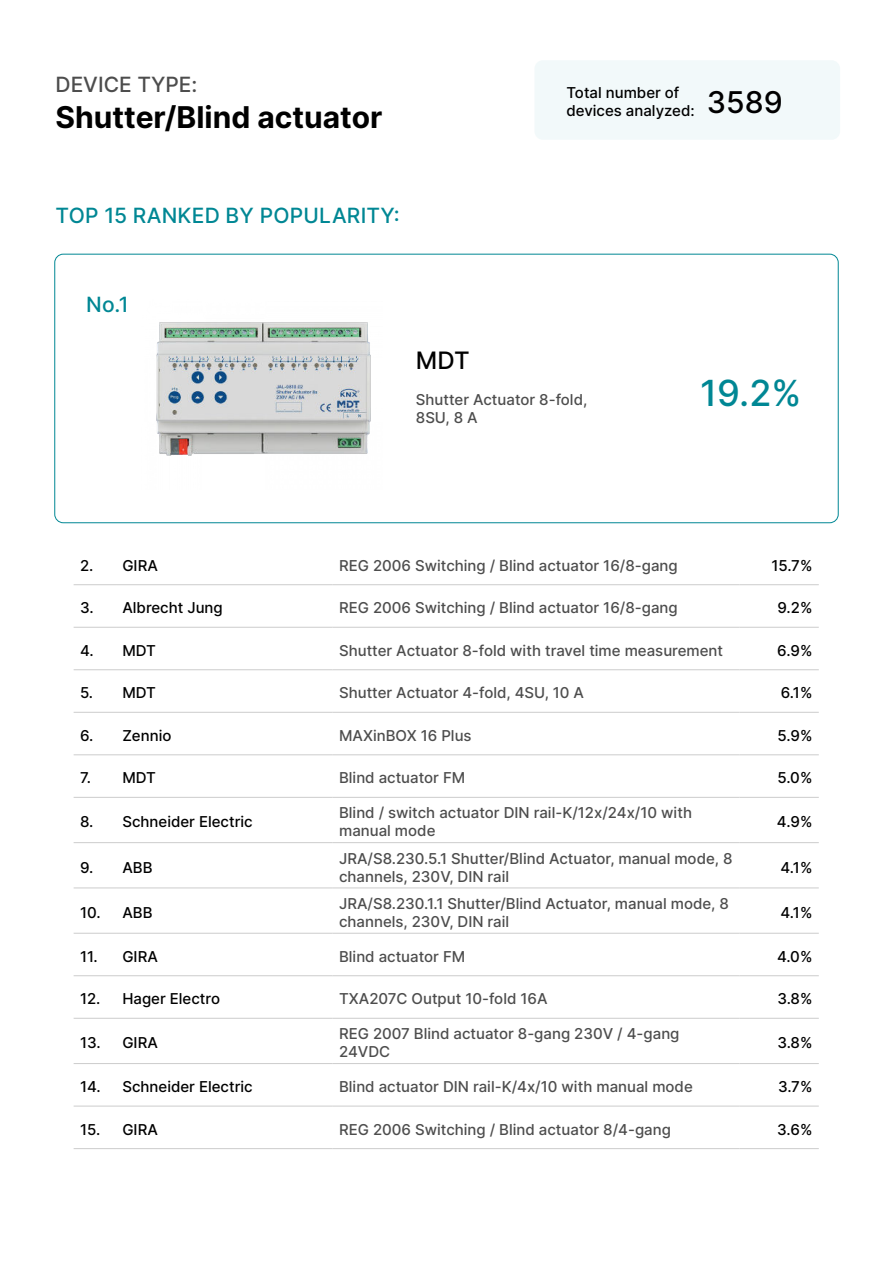
<style>
.page{position:relative;width:893px;height:1263px;background:#fff}
.page>*{position:absolute;margin:0;border:0;box-sizing:border-box;transform-origin:0 0}
.t1{font:500 36px "Inter";color:#008794}
.t2{font:700 30px "Inter";color:#000}
.t3{font:500 30px "Inter";color:#000}
.t4{font:500 24px "Inter";color:#000}
.t5{font:500 21px "Inter";letter-spacing:.01em;color:#008794}
.t6{font:500 21px "Inter";color:#4d4d4d}
.t7{font:500 15px/18px "Inter";color:#4d4d4d}
.t8{font:500 15px/18px "Inter";color:#000}
</style>
<div class="page">
<hr style="left:74px;top:584px;width:42px;height:1px;background:#ccc">
<hr style="left:116px;top:584px;width:217px;height:1px;background:#ccc">
<hr style="left:333px;top:584px;width:407px;height:1px;background:#ccc">
<hr style="left:740px;top:584px;width:79px;height:1px;background:#ccc">
<hr style="left:74px;top:627px;width:42px;height:1px;background:#ccc">
<hr style="left:116px;top:627px;width:217px;height:1px;background:#ccc">
<hr style="left:333px;top:627px;width:407px;height:1px;background:#ccc">
<hr style="left:740px;top:627px;width:79px;height:1px;background:#ccc">
<hr style="left:74px;top:669px;width:42px;height:1px;background:#ccc">
<hr style="left:116px;top:669px;width:217px;height:1px;background:#ccc">
<hr style="left:333px;top:669px;width:407px;height:1px;background:#ccc">
<hr style="left:740px;top:669px;width:79px;height:1px;background:#ccc">
<hr style="left:74px;top:712px;width:42px;height:1px;background:#ccc">
<hr style="left:116px;top:712px;width:217px;height:1px;background:#ccc">
<hr style="left:333px;top:712px;width:407px;height:1px;background:#ccc">
<hr style="left:740px;top:712px;width:79px;height:1px;background:#ccc">
<hr style="left:74px;top:754px;width:42px;height:1px;background:#ccc">
<hr style="left:116px;top:754px;width:217px;height:1px;background:#ccc">
<hr style="left:333px;top:754px;width:407px;height:1px;background:#ccc">
<hr style="left:740px;top:754px;width:79px;height:1px;background:#ccc">
<hr style="left:74px;top:797px;width:42px;height:1px;background:#ccc">
<hr style="left:116px;top:797px;width:217px;height:1px;background:#ccc">
<hr style="left:333px;top:797px;width:407px;height:1px;background:#ccc">
<hr style="left:740px;top:797px;width:79px;height:1px;background:#ccc">
<hr style="left:74px;top:842px;width:42px;height:1px;background:#ccc">
<hr style="left:116px;top:842px;width:217px;height:1px;background:#ccc">
<hr style="left:333px;top:842px;width:407px;height:1px;background:#ccc">
<hr style="left:740px;top:842px;width:79px;height:1px;background:#ccc">
<hr style="left:74px;top:888px;width:42px;height:1px;background:#ccc">
<hr style="left:116px;top:888px;width:217px;height:1px;background:#ccc">
<hr style="left:333px;top:888px;width:407px;height:1px;background:#ccc">
<hr style="left:740px;top:888px;width:79px;height:1px;background:#ccc">
<hr style="left:74px;top:933px;width:42px;height:1px;background:#ccc">
<hr style="left:116px;top:933px;width:217px;height:1px;background:#ccc">
<hr style="left:333px;top:933px;width:407px;height:1px;background:#ccc">
<hr style="left:740px;top:933px;width:79px;height:1px;background:#ccc">
<hr style="left:74px;top:975px;width:42px;height:1px;background:#ccc">
<hr style="left:116px;top:975px;width:217px;height:1px;background:#ccc">
<hr style="left:333px;top:975px;width:407px;height:1px;background:#ccc">
<hr style="left:740px;top:975px;width:79px;height:1px;background:#ccc">
<hr style="left:74px;top:1018px;width:42px;height:1px;background:#ccc">
<hr style="left:116px;top:1018px;width:217px;height:1px;background:#ccc">
<hr style="left:333px;top:1018px;width:407px;height:1px;background:#ccc">
<hr style="left:740px;top:1018px;width:79px;height:1px;background:#ccc">
<hr style="left:74px;top:1063px;width:42px;height:1px;background:#ccc">
<hr style="left:116px;top:1063px;width:217px;height:1px;background:#ccc">
<hr style="left:333px;top:1063px;width:407px;height:1px;background:#ccc">
<hr style="left:740px;top:1063px;width:79px;height:1px;background:#ccc">
<hr style="left:74px;top:1106px;width:42px;height:1px;background:#ccc">
<hr style="left:116px;top:1106px;width:217px;height:1px;background:#ccc">
<hr style="left:333px;top:1106px;width:407px;height:1px;background:#ccc">
<hr style="left:740px;top:1106px;width:79px;height:1px;background:#ccc">
<hr style="left:74px;top:1148px;width:42px;height:1px;background:#ccc">
<hr style="left:116px;top:1148px;width:217px;height:1px;background:#ccc">
<hr style="left:333px;top:1148px;width:407px;height:1px;background:#ccc">
<hr style="left:740px;top:1148px;width:79px;height:1px;background:#ccc">
<div style="left:534px;top:60px;width:306px;height:80px;background:#f2f9fa;border-radius:9px"></div>
<img style="left:156px;top:322px;width:215px;height:134px">
<h3 class="t6" style="left:56px;top:72px;width:143px">DEVICE TYPE:</h3>
<h2 class="t2" style="left:56px;top:99px;width:328px">Shutter/Blind actuator</h2>
<p class="t8" style="left:566px;top:84px;width:130px">Total number of devices analyzed:</p>
<h2 class="t3" style="left:707px;top:84px;width:77px">3589</h2>
<h3 class="t5" style="left:56px;top:200px;width:346px">TOP 15 RANKED BY POPULARITY:</h3>
<h3 class="t5" style="left:86px;top:292px;width:44px">No.1</h3>
<h3 class="t4" style="left:416px;top:346px;width:55px">MDT</h3>
<p class="t7" style="left:416px;top:390px;width:173px">Shutter Actuator 8-fold,</p>
<p class="t7" style="left:416px;top:408px;width:63px">8SU, 8 A</p>
<h1 class="t1" style="left:700px;top:372px;width:102px">19.2%</h1>
<p class="t8" style="left:80px;top:557px;width:79px">2. GIRA</p>
<p class="t7" style="left:339px;top:557px;width:340px">REG 2006 Switching / Blind actuator 16/8-gang</p>
<p class="t8" style="left:771px;top:557px;width:43px">15.7%</p>
<p class="t8" style="left:80px;top:599px;width:144px">3. Albrecht Jung</p>
<p class="t7" style="left:339px;top:599px;width:340px">REG 2006 Switching / Blind actuator 16/8-gang</p>
<p class="t8" style="left:777px;top:599px;width:36px">9.2%</p>
<p class="t8" style="left:80px;top:641px;width:77px">4. MDT</p>
<p class="t7" style="left:339px;top:641px;width:386px">Shutter Actuator 8-fold with travel time measurement</p>
<p class="t8" style="left:777px;top:641px;width:37px">6.9%</p>
<p class="t8" style="left:80px;top:684px;width:77px">5. MDT</p>
<p class="t7" style="left:339px;top:684px;width:247px">Shutter Actuator 4-fold, 4SU, 10 A</p>
<p class="t8" style="left:781px;top:684px;width:33px">6.1%</p>
<p class="t8" style="left:80px;top:726px;width:93px">6. Zennio</p>
<p class="t7" style="left:339px;top:726px;width:134px">MAXinBOX 16 Plus</p>
<p class="t8" style="left:777px;top:726px;width:36px">5.9%</p>
<p class="t8" style="left:80px;top:769px;width:77px">7. MDT</p>
<p class="t7" style="left:339px;top:769px;width:128px">Blind actuator FM</p>
<p class="t8" style="left:777px;top:769px;width:36px">5.0%</p>
<p class="t8" style="left:80px;top:813px;width:174px">8. Schneider Electric</p>
<p class="t7" style="left:339px;top:804px;width:355px">Blind / switch actuator DIN rail-K/12x/24x/10 with manual mode</p>
<p class="t8" style="left:777px;top:813px;width:37px">4.9%</p>
<p class="t8" style="left:80px;top:858px;width:74px">9. ABB</p>
<p class="t7" style="left:339px;top:849px;width:395px">JRA/S8.230.5.1 Shutter/Blind Actuator, manual mode, 8 channels, 230V, DIN rail</p>
<p class="t8" style="left:781px;top:858px;width:33px">4.1%</p>
<p class="t8" style="left:80px;top:903px;width:74px">10. ABB</p>
<p class="t7" style="left:339px;top:894px;width:391px">JRA/S8.230.1.1 Shutter/Blind Actuator, manual mode, 8 channels, 230V, DIN rail</p>
<p class="t8" style="left:781px;top:903px;width:33px">4.1%</p>
<p class="t8" style="left:80px;top:947px;width:79px">11. GIRA</p>
<p class="t7" style="left:339px;top:947px;width:128px">Blind actuator FM</p>
<p class="t8" style="left:777px;top:947px;width:37px">4.0%</p>
<p class="t8" style="left:80px;top:990px;width:142px">12. Hager Electro</p>
<p class="t7" style="left:339px;top:990px;width:210px">TXA207C Output 10-fold 16A</p>
<p class="t8" style="left:777px;top:990px;width:37px">3.8%</p>
<p class="t8" style="left:80px;top:1034px;width:79px">13. GIRA</p>
<p class="t7" style="left:339px;top:1025px;width:342px">REG 2007 Blind actuator 8-gang 230V / 4-gang<br>24VDC</p>
<p class="t8" style="left:777px;top:1034px;width:37px">3.8%</p>
<p class="t8" style="left:80px;top:1078px;width:174px">14. Schneider Electric</p>
<p class="t7" style="left:339px;top:1078px;width:355px">Blind actuator DIN rail-K/4x/10 with manual mode</p>
<p class="t8" style="left:778px;top:1078px;width:36px">3.7%</p>
<p class="t8" style="left:80px;top:1120px;width:79px">15. GIRA</p>
<p class="t7" style="left:339px;top:1120px;width:333px">REG 2006 Switching / Blind actuator 8/4-gang</p>
<p class="t8" style="left:777px;top:1120px;width:37px">3.6%</p>
</div>
